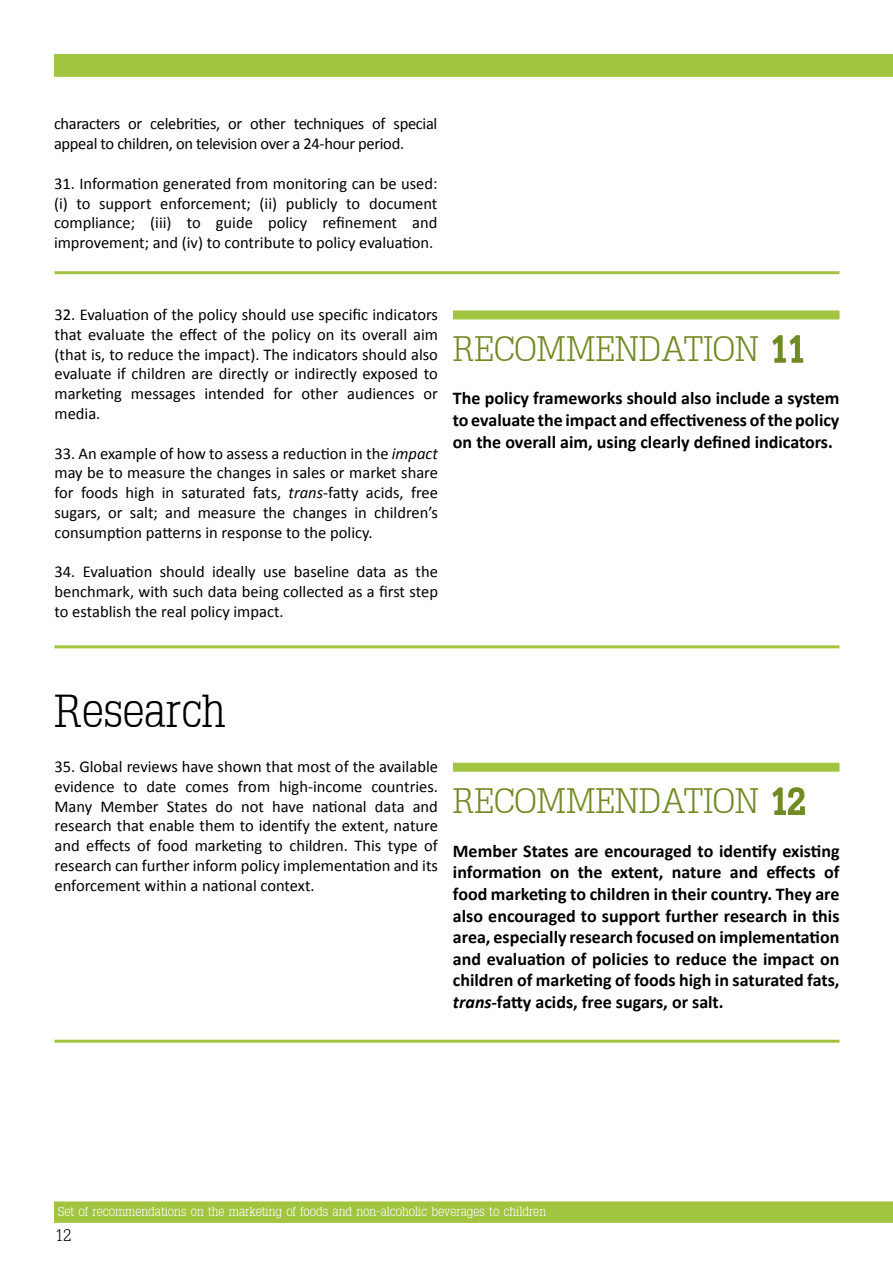
<style>
.page{position:relative;width:893px;height:1263px;background:#fff}
.page>*{position:absolute;margin:0;border:0;box-sizing:border-box;transform-origin:0 0}
.t1{font:300 45px "Typo Slabserif";color:#000}
.t2{font:300 34.5px "Typo Slabserif";color:#718a24}
.t3{font:700 18px/21.6px "Calibri";color:#000;text-align:justify}
.t4{font:16.5px/19.8px "Calibri";color:#000;text-align:justify}
.t5{font:16.5px/19.8px "Calibri";letter-spacing:-.02em;color:#000}
.t6{font:300 16.5px "Typo Slabserif";color:#000}
.t7{font:300 12.75px "Typo Slabserif";color:#fff}
.s1{font-style:italic}
</style>
<div class="page">
<div style="left:54px;top:1202px;width:839px;height:21px;background:#a1c441"></div>
<div style="left:54px;top:54px;width:839px;height:23px;background:#a1c441"></div>
<svg style="left:772px;top:335px;width:32px;height:28px"></svg>
<svg style="left:772px;top:787px;width:33px;height:28px"></svg>
<div style="left:453px;top:310px;width:386px;height:9px;background:#a1c441"></div>
<div style="left:453px;top:763px;width:386px;height:9px;background:#a1c441"></div>
<hr style="left:55px;top:271px;width:784px;height:3px;background:#a1c441">
<hr style="left:55px;top:645px;width:784px;height:3px;background:#a1c441">
<hr style="left:55px;top:1040px;width:784px;height:3px;background:#a1c441">
<p class="t5" style="left:54px;top:113px;width:385px">characters or celebrities, or other techniques of special appeal to children, on television over a 24-hour period.</p>
<p class="t4" style="left:54px;top:173px;width:385px">31. Information generated from monitoring can be used: (i) to support enforcement; (ii) publicly to document compliance; (iii) to guide policy refinement and improvement; and (iv) to contribute to policy evaluation.</p>
<p class="t4" style="left:55px;top:304px;width:385px">32. Evaluation of the policy should use specific indicators that evaluate the effect of the policy on its overall aim (that is, to reduce the impact). The indicators should also evaluate if children are directly or indirectly exposed to marketing messages intended for other audiences or media.</p>
<p class="t4" style="left:55px;top:442px;width:385px">33. An example of how to assess a reduction in the <span class="s1">impact </span>may be to measure the changes in sales or market share for foods high in saturated fats, <span class="s1">trans</span>-fatty acids, free sugars, or salt; and measure the changes in children’s consumption patterns in response to the policy.</p>
<p class="t4" style="left:55px;top:561px;width:385px">34. Evaluation should ideally use baseline data as the benchmark, with such data being collected as a first step to establish the real policy impact.</p>
<h2 class="t2" style="left:453px;top:330px;width:354px">RECOMMENDATION 11</h2>
<p class="t3" style="left:453px;top:387px;width:388px">The policy frameworks should also include a system to evaluate the impact and effectiveness of the policy on the overall aim, using clearly defined indicators.</p>
<h1 class="t1" style="left:54px;top:686px;width:173px">Research</h1>
<p class="t4" style="left:55px;top:756px;width:385px">35. Global reviews have shown that most of the available evidence to date comes from high-income countries.<br>Many Member States do not have national data and research that enable them to identify the extent, nature and effects of food marketing to children. This type of research can further inform policy implementation and its enforcement within a national context.</p>
<h2 class="t2" style="left:453px;top:782px;width:354px">RECOMMENDATION 12</h2>
<p class="t3" style="left:453px;top:839px;width:388px">Member States are encouraged to identify existing information on the extent, nature and effects of food marketing to children in their country. They are also encouraged to support further research in this area, especially research focused on implementation and evaluation of policies to reduce the impact on children of marketing of foods high in saturated fats, <span class="s1">trans</span>-fatty acids, free sugars, or salt.</p>
<p class="t7" style="left:58px;top:1204px;width:489px">Set of recommendations on the marketing of foods and non-alcoholic beverages to children</p>
<p class="t6" style="left:55px;top:1225px;width:18px">12</p>
</div>
